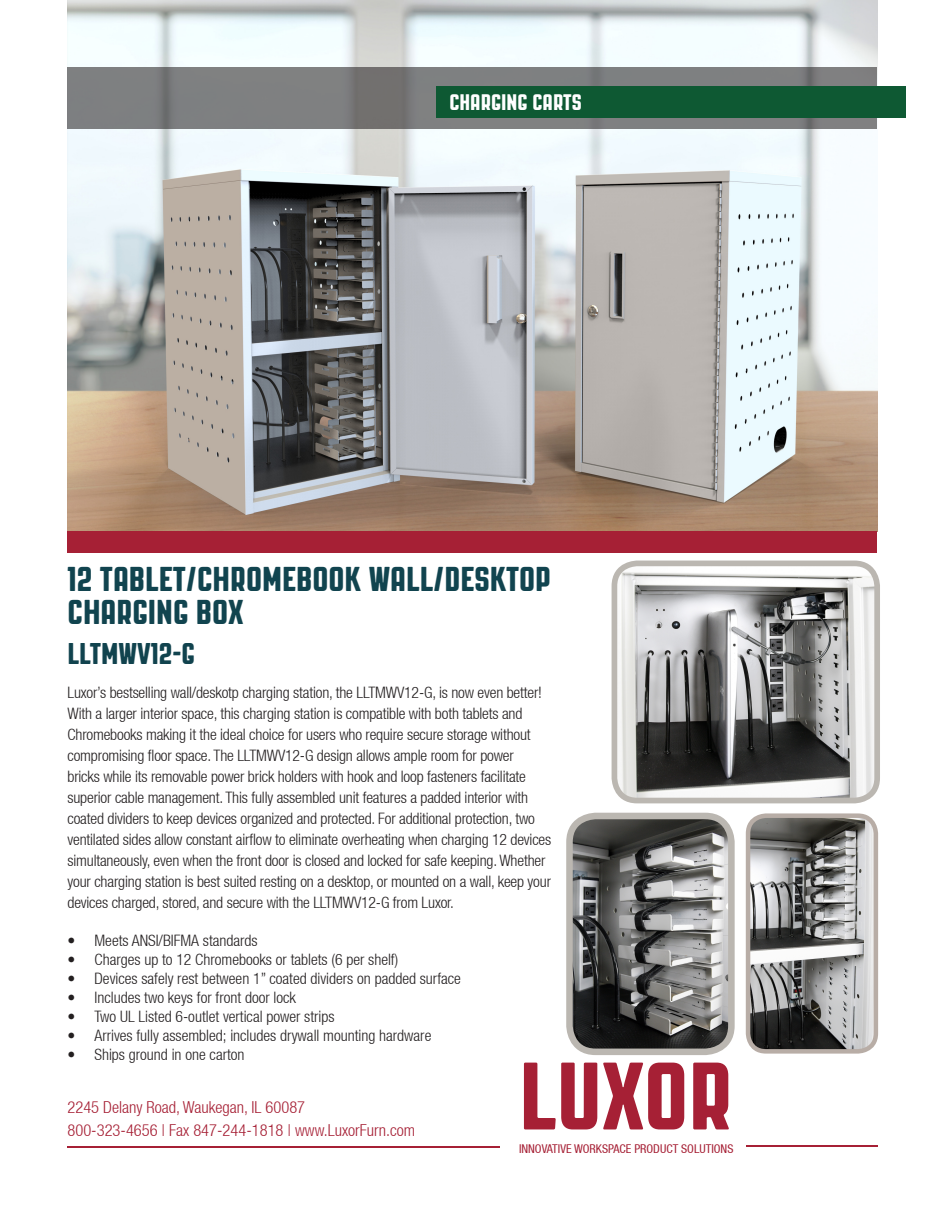
<style>
.page{position:relative;width:945px;height:1215px;background:#fff}
.page>*{position:absolute;margin:0;border:0;box-sizing:border-box;transform-origin:0 0}
.Cover_Headline_-_Col{font:34.5px "PAG Revolucion";color:#11444f}
.Small_Headline_cover{font:30px "PAG Revolucion";color:#11434e}
.Category_Bar_Headlin{font:22.5px "PAG Revolucion";color:#fff}
.Footer_Contact_info{font:300 condensed 16.5px "Helvetica Neue LT";color:#a62035}
.Description_Text{font:300 condensed 15.75px/21px "Helvetica Neue LT";letter-spacing:-.01em;color:#231f20}
.t1{font:condensed 12.15px "Helvetica Neue LT";color:#a62035}
</style>
<div class="page">
<img style="left:68px;top:0;width:810px;height:531px">
<svg style="left:68px;top:68px;width:810px;height:61px;background:#7c7d7e"></svg>
<div style="left:436px;top:86px;width:470px;height:32px;background:#0e5933"></div>
<div style="left:68px;top:531px;width:810px;height:22px;background:#a62035"></div>
<svg style="left:524px;top:1063px;width:73px;height:66px"></svg>
<svg style="left:603px;top:1063px;width:81px;height:66px"></svg>
<svg style="left:693px;top:1063px;width:36px;height:66px;background:#b74a5b"></svg>
<hr style="left:68px;top:1146px;width:432px;height:2px;background:#a62035">
<hr style="left:746px;top:1145px;width:132px;height:1px;background:#a62035">
<img style="left:751px;top:818px;width:122px;height:231px">
<div style="left:746px;top:813px;width:132px;height:241px;border:4px solid #b8ada6;border-radius:18px"></div>
<img style="left:574px;top:821px;width:153px;height:226px">
<div style="left:566px;top:813px;width:169px;height:242px;border:7px solid #bbb7b1;border-radius:26px"></div>
<img style="left:615px;top:564px;width:258px;height:236px">
<div style="left:612px;top:561px;width:268px;height:242px;border:6px solid #bbb7b1;border-radius:23px"></div>
<p class="Category_Bar_Headlin" style="left:449px;top:90px;width:134px">CHARGING CARTS</p>
<p class="Cover_Headline_-_Col" style="left:68px;top:560px;width:485px">12 TABLET/CHROMEBOOK WALL/DESKTOP</p>
<p class="Cover_Headline_-_Col" style="left:68px;top:593px;width:177px">CHARGING BOX</p>
<p class="Small_Headline_cover" style="left:68px;top:637px;width:129px">LLTMWV12-G</p>
<p class="Description_Text" style="left:68px;top:682px;width:485px">Luxor’s bestselling wall/deskotp charging station, the LLTMWV12-G, is now even better!<br>With a larger interior space, this charging station is compatible with both tablets and Chromebooks making it the ideal choice for users who require secure storage without compromising floor space. The LLTMWV12-G design allows ample room for power<br>bricks while its removable power brick holders with hook and loop fasteners facilitate superior cable management. This fully assembled unit features a padded interior with coated dividers to keep devices organized and protected. For additional protection, two ventilated sides allow constant airflow to eliminate overheating when charging 12 devices simultaneously, even when the front door is closed and locked for safe keeping. Whether your charging station is best suited resting on a desktop, or mounted on a wall, keep your devices charged, stored, and secure with the LLTMWV12-G from Luxor.</p>
<p class="Description_Text" style="left:68px;top:930px;width:192px">• Meets ANSI/BIFMA standards</p>
<p class="Description_Text" style="left:68px;top:949px;width:332px">• Charges up to 12 Chromebooks or tablets (6 per shelf)</p>
<p class="Description_Text" style="left:68px;top:968px;width:395px">• Devices safely rest between 1” coated dividers on padded surface</p>
<p class="Description_Text" style="left:68px;top:987px;width:230px">• Includes two keys for front door lock</p>
<p class="Description_Text" style="left:68px;top:1006px;width:269px">• Two UL Listed 6-outlet vertical power strips</p>
<p class="Description_Text" style="left:68px;top:1025px;width:365px">• Arrives fully assembled; includes drywall mounting hardware</p>
<p class="Description_Text" style="left:68px;top:1043px;width:179px">• Ships ground in one carton</p>
<p class="Footer_Contact_info" style="left:68px;top:1098px;width:239px">2245 Delany Road, Waukegan, IL 60087</p>
<p class="Footer_Contact_info" style="left:68px;top:1120px;width:349px">800-323-4656 | Fax 847-244-1818 | www.LuxorFurn.com</p>
<p class="t1" style="left:519px;top:1141px;width:216px">INNOVATIVE WORKSPACE PRODUCT SOLUTIONS</p>
</div>
